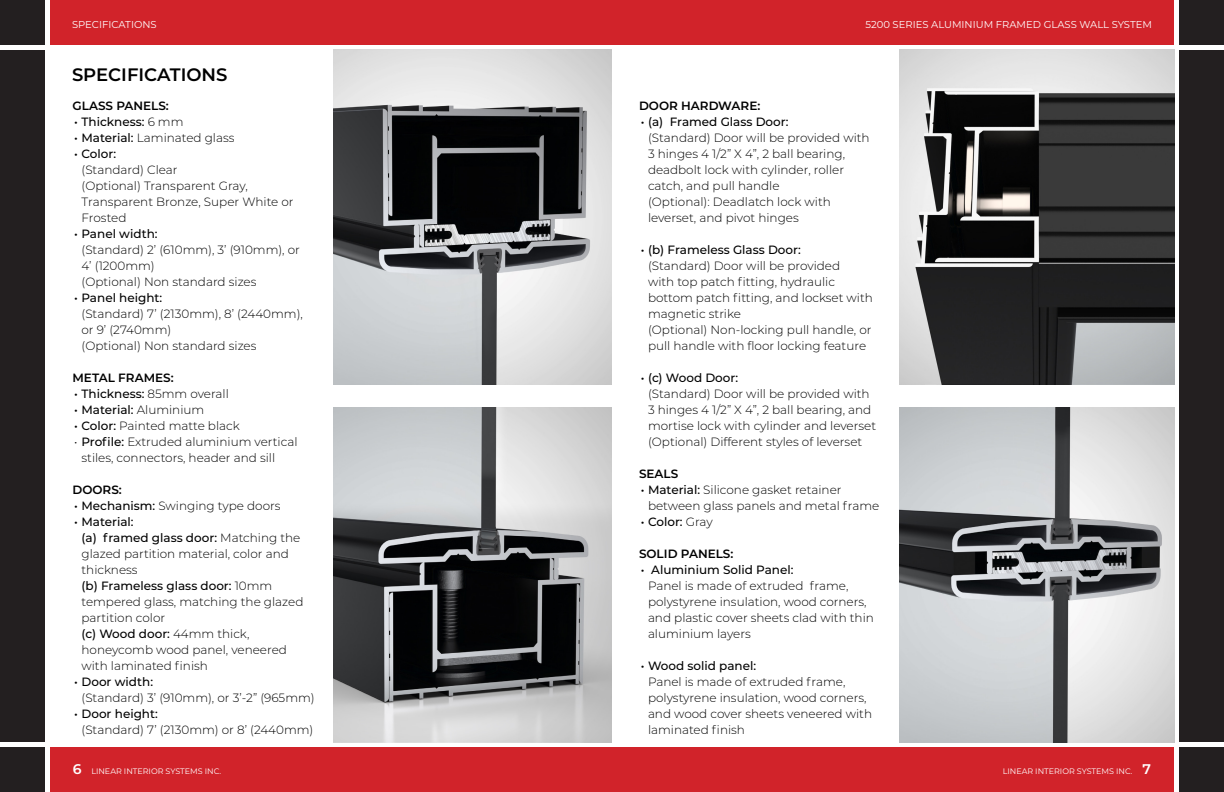
<style>
.page{position:relative;width:1224px;height:792px;background:#fff}
.page>*{position:absolute;margin:0;border:0;box-sizing:border-box;transform-origin:0 0}
.t1{font:600 18px "Montserrat";color:#000}
.t2{font:300 12px/16px "Montserrat";color:#000}
.t3{font:500 12px "Montserrat";color:#000}
.t4{font:600 12px "Montserrat";color:#000}
.t5{font:10px "Montserrat";color:#fff}
.t6{font:8px "Montserrat";color:#fff}
.s1{font-weight:300}
.s2{font-weight:500}
.s3{font-weight:600;font-size:14px}
</style>
<div class="page">
<div style="left:603px;top:0;width:571px;height:45px;background:#d1232a"></div>
<div style="left:50px;top:0;width:571px;height:45px;background:#d1232a"></div>
<div style="left:50px;top:747px;width:571px;height:45px;background:#d1232a"></div>
<div style="left:0;top:0;width:45px;height:792px;background:#231f20"></div>
<div style="left:603px;top:747px;width:571px;height:45px;background:#d1232a"></div>
<div style="left:1179px;top:0;width:45px;height:792px;background:#231f20"></div>
<div style="left:603px;top:45px;width:621px;height:5px;background:#fff"></div>
<div style="left:603px;top:742px;width:621px;height:5px;background:#fff"></div>
<div style="left:0;top:45px;width:621px;height:5px;background:#fff"></div>
<div style="left:0;top:742px;width:621px;height:5px;background:#fff"></div>
<img style="left:900px;top:50px;width:274px;height:334px">
<img style="left:333px;top:50px;width:279px;height:334px">
<img style="left:333px;top:408px;width:279px;height:334px">
<img style="left:900px;top:408px;width:274px;height:334px">
<p class="t5" style="left:72px;top:17px;width:86px">SPECIFICATIONS</p>
<p class="t1" style="left:72px;top:62px;width:157px">SPECIFICATIONS</p>
<p class="t4" style="left:72px;top:97px;width:98px">GLASS PANELS:</p>
<p class="t3" style="left:74px;top:113px;width:111px">• Thickness: <span class="s1">6 mm</span></p>
<p class="t2" style="left:74px;top:129px;width:162px"><span class="s2">• Material:</span> Laminated glass</p>
<p class="t2" style="left:82px;top:145px;width:214px;text-indent:-7px"><span class="s2">• Color:<br></span>(Standard) Clear<br>(Optional) Transparent Gray,<br>Transparent Bronze, Super White or<br>Frosted</p>
<p class="t2" style="left:82px;top:225px;width:220px;text-indent:-7px"><span class="s2">• Panel width:<br></span>(Standard) 2’ (610mm), 3’ (910mm), or<br>4’ (1200mm)<br>(Optional) Non standard sizes</p>
<p class="t2" style="left:82px;top:289px;width:223px;text-indent:-7px"><span class="s2">• Panel height:<br></span>(Standard) 7’ (2130mm), 8’ (2440mm), or 9’ (2740mm)<br>(Optional) Non standard sizes</p>
<p class="t4" style="left:72px;top:369px;width:103px">METAL FRAMES:</p>
<p class="t3" style="left:74px;top:385px;width:156px">• Thickness: <span class="s1">85mm overall</span></p>
<p class="t3" style="left:74px;top:401px;width:131px">• Material: <span class="s1">Aluminium</span></p>
<p class="t2" style="left:74px;top:417px;width:167px"><span class="s2">• Color:</span> Painted matte black</p>
<p class="t2" style="left:82px;top:433px;width:217px;text-indent:-7px">• <span class="s2">Profile:</span> Extruded aluminium vertical stiles, connectors, header and sill</p>
<p class="t4" style="left:72px;top:481px;width:51px">DOORS:</p>
<p class="t2" style="left:74px;top:497px;width:208px"><span class="s2">• Mechanism:</span> Swinging type doors</p>
<p class="t2" style="left:82px;top:513px;width:223px;text-indent:-7px"><span class="s2">• Material:<br>(a) framed glass door:</span> Matching the glazed partition material, color and thickness<br><span class="s2">(b) Frameless glass door:</span> 10mm tempered glass, matching the glazed partition color<br><span class="s2">(c) Wood door:</span> 44mm thick, honeycomb wood panel, veneered with laminated finish</p>
<p class="t2" style="left:82px;top:673px;width:235px;text-indent:-7px"><span class="s2">• Door width:<br></span>(Standard) 3’ (910mm), or 3’-2” (965mm)</p>
<p class="t2" style="left:82px;top:705px;width:233px;text-indent:-7px"><span class="s2">• Door height:<br></span>(Standard) 7’ (2130mm) or 8’ (2440mm)</p>
<p class="t5" style="left:866px;top:17px;width:288px">5200 SERIES ALUMINIUM FRAMED GLASS WALL SYSTEM</p>
<p class="t4" style="left:639px;top:97px;width:123px">DOOR HARDWARE:</p>
<p class="t2" style="left:648px;top:113px;width:223px;text-indent:-7px"><span class="s2">• (a) Framed Glass Door:<br></span>(Standard) Door will be provided with<br>3 hinges 4 1/2” X 4”, 2 ball bearing, deadbolt lock with cylinder, roller catch, and pull handle<br>(Optional): Deadlatch lock with leverset, and pivot hinges</p>
<p class="t2" style="left:648px;top:241px;width:226px;text-indent:-7px"><span class="s2">• (b) Frameless Glass Door:<br></span>(Standard) Door will be provided<br>with top patch fitting, hydraulic bottom patch fitting, and lockset with magnetic strike<br>(Optional) Non-locking pull handle, or pull handle with floor locking feature</p>
<p class="t2" style="left:648px;top:369px;width:230px;text-indent:-7px"><span class="s2">• (c) Wood Door:<br></span>(Standard) Door will be provided with 3 hinges 4 1/2” X 4”, 2 ball bearing, and mortise lock with cylinder and leverset (Optional) Different styles of leverset</p>
<p class="t4" style="left:639px;top:465px;width:41px">SEALS</p>
<p class="t2" style="left:648px;top:481px;width:233px;text-indent:-7px"><span class="s2">• Material:</span> Silicone gasket retainer between glass panels and metal frame</p>
<p class="t3" style="left:641px;top:513px;width:74px">• Color: <span class="s1">Gray</span></p>
<p class="t4" style="left:639px;top:545px;width:96px">SOLID PANELS:</p>
<p class="t2" style="left:648px;top:561px;width:227px;text-indent:-7px"><span class="s2">• Aluminium Solid Panel:<br></span>Panel is made of extruded frame, polystyrene insulation, wood corners, and plastic cover sheets clad with thin aluminium layers</p>
<p class="t2" style="left:648px;top:657px;width:226px;text-indent:-7px"><span class="s2">• Wood solid panel:<br></span>Panel is made of extruded frame, polystyrene insulation, wood corners, and wood cover sheets veneered with laminated finish</p>
<p class="t6" style="left:73px;top:766px;width:150px"><span class="s3">6</span> LINEAR INTERIOR SYSTEMS INC.</p>
<p class="t6" style="left:1003px;top:766px;width:150px">LINEAR INTERIOR SYSTEMS INC. <span class="s3">7</span></p>
</div>
